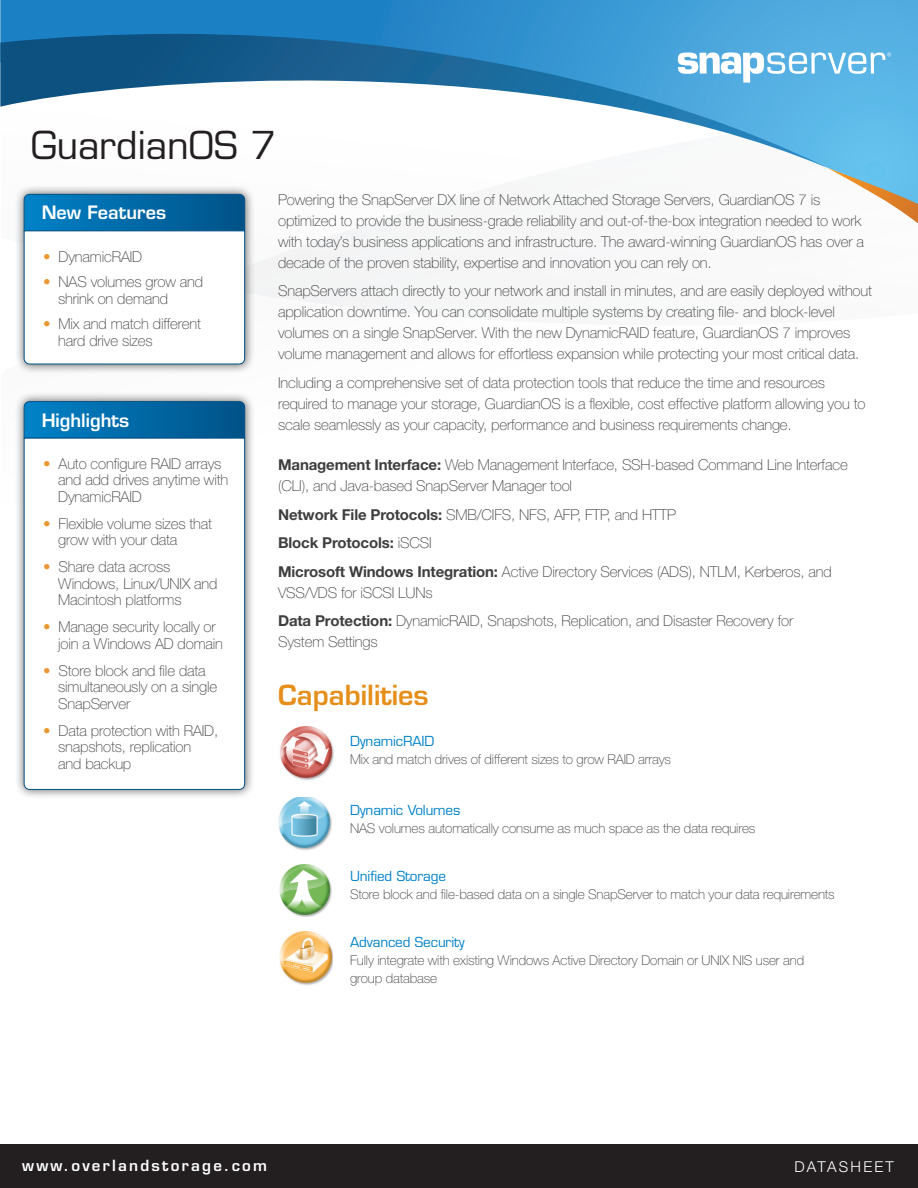
<style>
.page{position:relative;width:918px;height:1188px;background:#fff}
.page>*{position:absolute;margin:0;border:0;box-sizing:border-box;transform-origin:0 0}
.t1{font:37.5px "Eurostile LT Std";color:#231f20}
.Subhead_Orange{font:600 27px "Eurostile LT Std";color:#e58e19}
.t2{font:600 18px "Eurostile LT Std";color:#fff}
.Body{font:100 15px/21px "Helvetica Neue LT Std";letter-spacing:-.01em;color:#3e3e3f}
.Bullets{font:100 15px/16.5px "Helvetica Neue LT Std";letter-spacing:-.01em;color:#3e3e3f}
.t3{font:600 15px "Eurostile LT Std";letter-spacing:.15em;color:#fff}
.Body-2{font:700 15px "Helvetica Neue LT Std";letter-spacing:-.01em;color:#3e3e3f}
.t4{font:300 15px "Helvetica Neue LT Std";letter-spacing:.15em;color:#fff}
.Body-3{font:100 13.5px/18px "Helvetica Neue LT Std";letter-spacing:-.01em;color:#3e3e3f}
.Body_Subhead{font:13.5px "Eurostile LT Std";letter-spacing:-.01em;color:#0082c8}
.s1{color:#e9982f}
.s2{font-weight:700}
.s3{font-weight:100}
</style>
<div class="page">
<svg style="left:255px;top:212px;width:663px;height:104px"></svg>
<div style="left:0;top:1144px;width:918px;height:44px;background:#231f20"></div>
<svg style="left:0;top:0;width:918px;height:168px"></svg>
<svg style="left:0;top:34px;width:827px;height:134px"></svg>
<svg style="left:827px;top:168px;width:91px;height:55px"></svg>
<div style="left:14px;top:184px;width:241px;height:190px;background:#231f20;opacity:.7"></div>
<svg style="left:23px;top:194px;width:222px;height:171px"></svg>
<div style="left:14px;top:391px;width:241px;height:409px;background:#231f20;opacity:.7"></div>
<svg style="left:23px;top:401px;width:222px;height:36px"></svg>
<svg style="left:23px;top:437px;width:222px;height:353px"></svg>
<svg style="left:678px;top:52px;width:213px;height:31px"></svg>
<img style="left:278px;top:797px;width:53px;height:53px">
<img style="left:280px;top:932px;width:53px;height:53px">
<img style="left:280px;top:865px;width:52px;height:51px">
<img style="left:280px;top:726px;width:54px;height:54px">
<p class="t1" style="left:31px;top:123px;width:247px">GuardianOS 7</p>
<p class="t2" style="left:42px;top:202px;width:126px">New Features</p>
<p class="Bullets" style="left:43px;top:248px;width:100px"><span class="s1">•</span> DynamicRAID</p>
<p class="Bullets" style="left:58px;top:274px;width:146px;text-indent:-15px"><span class="s1">•</span> NAS volumes grow and shrink on demand</p>
<p class="Bullets" style="left:58px;top:316px;width:144px;text-indent:-15px"><span class="s1">•</span> Mix and match different hard drive sizes</p>
<p class="t2" style="left:42px;top:409px;width:89px">Highlights</p>
<p class="Bullets" style="left:58px;top:455px;width:172px;text-indent:-15px"><span class="s1">•</span> Auto configure RAID arrays and add drives anytime with<br>DynamicRAID</p>
<p class="Bullets" style="left:58px;top:515px;width:155px;text-indent:-15px"><span class="s1">•</span> Flexible volume sizes that grow with your data</p>
<p class="Bullets" style="left:58px;top:559px;width:161px;text-indent:-15px"><span class="s1">•</span> Share data across<br>Windows, Linux/UNIX and<br>Macintosh platforms</p>
<p class="Bullets" style="left:58px;top:619px;width:166px;text-indent:-15px"><span class="s1">•</span> Manage security locally or join a Windows AD domain</p>
<p class="Bullets" style="left:58px;top:662px;width:161px;text-indent:-15px"><span class="s1">•</span> Store block and file data simultaneously on a single<br>SnapServer</p>
<p class="Bullets" style="left:58px;top:722px;width:162px;text-indent:-15px"><span class="s1">•</span> Data protection with RAID, snapshots, replication and backup</p>
<p class="Body" style="left:278px;top:189px;width:587px">Powering the SnapServer DX line of Network Attached Storage Servers, GuardianOS 7 is optimized to provide the business-grade reliability and out-of-the-box integration needed to work with today’s business applications and infrastructure. The award-winning GuardianOS has over a decade of the proven stability, expertise and innovation you can rely on.</p>
<p class="Body" style="left:278px;top:280px;width:595px">SnapServers attach directly to your network and install in minutes, and are easily deployed without application downtime. You can consolidate multiple systems by creating file- and block-level volumes on a single SnapServer. With the new DynamicRAID feature, GuardianOS 7 improves volume management and allows for effortless expansion while protecting your most critical data.</p>
<p class="Body" style="left:278px;top:372px;width:589px">Including a comprehensive set of data protection tools that reduce the time and resources required to manage your storage, GuardianOS is a flexible, cost effective platform allowing you to scale seamlessly as your capacity, performance and business requirements change.</p>
<p class="Body" style="left:278px;top:454px;width:571px"><span class="s2">Management Interface:</span> Web Management Interface, SSH-based Command Line Interface (CLI), and Java-based SnapServer Manager tool</p>
<p class="Body" style="left:278px;top:504px;width:400px"><span class="s2">Network File Protocols:</span> SMB/CIFS, NFS, AFP, FTP, and HTTP</p>
<p class="Body-2" style="left:278px;top:534px;width:155px">Block Protocols: <span class="s3">iSCSI</span></p>
<p class="Body" style="left:278px;top:561px;width:555px"><span class="s2">Microsoft Windows Integration:</span> Active Directory Services (ADS), NTLM, Kerberos, and<br>VSS/VDS for iSCSI LUNs</p>
<p class="Body" style="left:278px;top:610px;width:517px"><span class="s2">Data Protection:</span> DynamicRAID, Snapshots, Replication, and Disaster Recovery for<br>System Settings</p>
<p class="Subhead_Orange" style="left:278px;top:678px;width:152px">Capabilities</p>
<p class="Body_Subhead" style="left:350px;top:733px;width:86px">DynamicRAID</p>
<p class="Body-3" style="left:350px;top:750px;width:323px">Mix and match drives of different sizes to grow RAID arrays</p>
<p class="Body_Subhead" style="left:350px;top:802px;width:112px">Dynamic Volumes</p>
<p class="Body-3" style="left:350px;top:819px;width:407px">NAS volumes automatically consume as much space as the data requires</p>
<p class="Body_Subhead" style="left:350px;top:868px;width:97px">Unified Storage</p>
<p class="Body-3" style="left:350px;top:885px;width:486px">Store block and file-based data on a single SnapServer to match your data requirements</p>
<p class="Body_Subhead" style="left:350px;top:934px;width:116px">Advanced Security</p>
<p class="Body-3" style="left:350px;top:951px;width:456px">Fully integrate with existing Windows Active Directory Domain or UNIX NIS user and group database</p>
<p class="t3" style="left:22px;top:1156px;width:246px">www.overlandstorage.com</p>
<p class="t4" style="left:794px;top:1157px;width:101px">DATASHEET</p>
</div>
